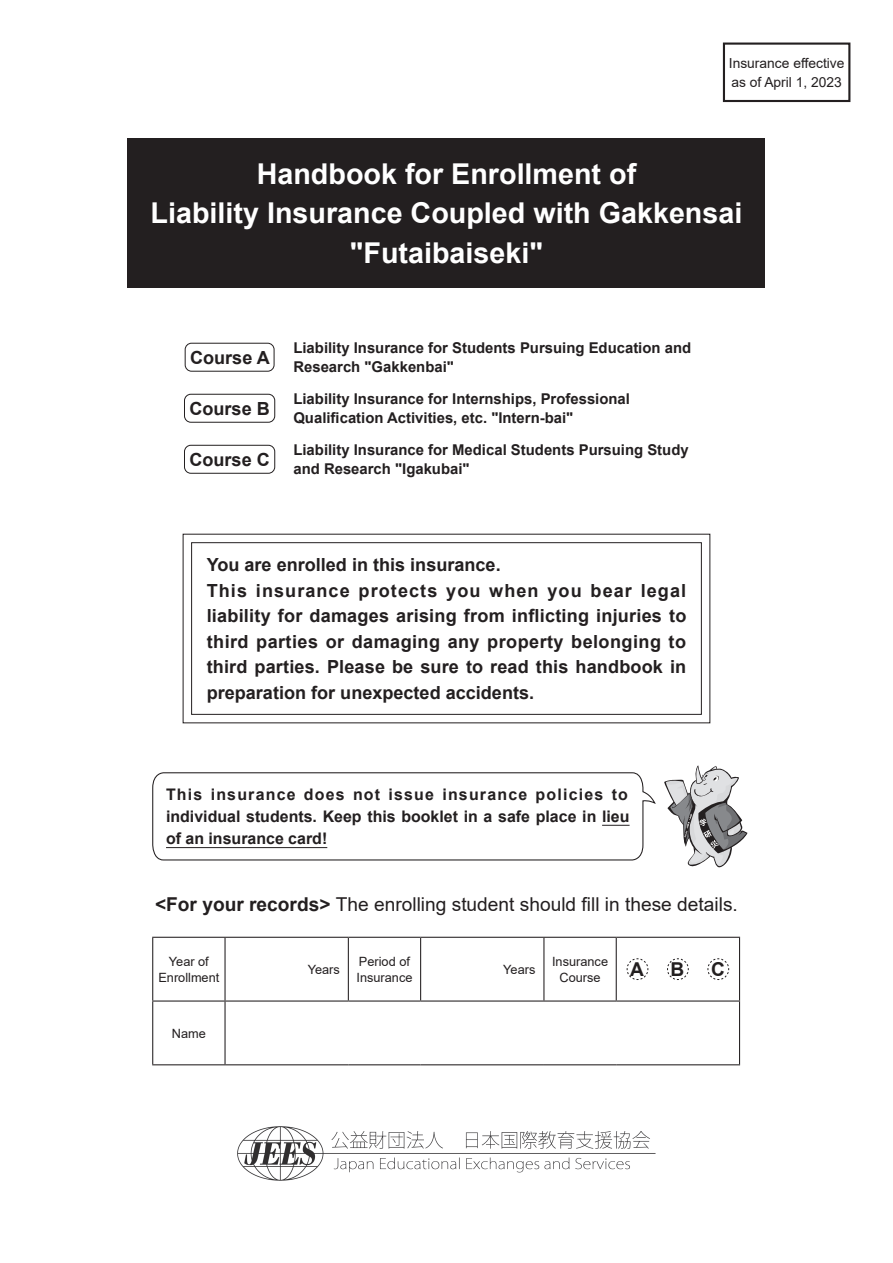
<style>
.page{position:relative;width:893px;height:1263px;background:#fff}
.page>*{position:absolute;margin:0;border:0;box-sizing:border-box;transform-origin:0 0}
.t1{font:700 28.65px/39.3px "Arial";color:#fff;text-align:center}
.t2{font:19.2px "Arial";color:#231f20}
.t3{font:700 19.2px "Arial";color:#231f20}
.t4{font:700 18px/25.5px "Arial";letter-spacing:.01em;color:#231f20}
.t5{font:700 15.9px/22.4px "Arial";color:#231f20;text-align:justify}
.t6{font:700 14.85px/19.2px "Arial";color:#231f20}
.t7{font:13.8px/19.2px "Arial";color:#231f20}
.t8{font:12.75px/15.9px "Arial";color:#231f20;text-align:center}
.s1{font-weight:700}
</style>
<div class="page">
<div style="left:128px;top:138px;width:637px;height:150px;background:#231f20"></div>
<div style="left:191px;top:542px;width:511px;height:173px;border:1px solid #231f20"></div>
<img style="left:237px;top:1126px;width:419px;height:55px">
<hr style="left:152px;top:937px;width:73px;height:1px;background:#231f20">
<hr style="left:152px;top:938px;width:1px;height:62px;background:#231f20">
<hr style="left:225px;top:937px;width:123px;height:1px;background:#231f20">
<hr style="left:224px;top:938px;width:2px;height:62px;background:#231f20">
<hr style="left:348px;top:937px;width:73px;height:1px;background:#231f20">
<hr style="left:348px;top:938px;width:1px;height:62px;background:#231f20">
<hr style="left:421px;top:937px;width:123px;height:1px;background:#231f20">
<hr style="left:420px;top:938px;width:1px;height:62px;background:#231f20">
<hr style="left:544px;top:937px;width:72px;height:1px;background:#231f20">
<hr style="left:543px;top:938px;width:1px;height:62px;background:#231f20">
<hr style="left:616px;top:937px;width:124px;height:1px;background:#231f20">
<hr style="left:616px;top:938px;width:1px;height:62px;background:#231f20">
<hr style="left:739px;top:938px;width:1px;height:62px;background:#231f20">
<hr style="left:152px;top:1000px;width:73px;height:1px;background:#231f20">
<hr style="left:152px;top:1001px;width:1px;height:63px;background:#231f20">
<hr style="left:225px;top:1000px;width:123px;height:1px;background:#231f20">
<hr style="left:224px;top:1001px;width:2px;height:63px;background:#231f20">
<hr style="left:348px;top:1000px;width:73px;height:1px;background:#231f20">
<hr style="left:421px;top:1000px;width:123px;height:1px;background:#231f20">
<hr style="left:544px;top:1000px;width:72px;height:1px;background:#231f20">
<hr style="left:616px;top:1000px;width:124px;height:1px;background:#231f20">
<hr style="left:739px;top:1001px;width:1px;height:63px;background:#231f20">
<hr style="left:152px;top:1064px;width:73px;height:1px;background:#231f20">
<hr style="left:225px;top:1064px;width:123px;height:1px;background:#231f20">
<hr style="left:348px;top:1064px;width:73px;height:1px;background:#231f20">
<hr style="left:421px;top:1064px;width:123px;height:1px;background:#231f20">
<hr style="left:544px;top:1064px;width:72px;height:1px;background:#231f20">
<hr style="left:616px;top:1064px;width:124px;height:1px;background:#231f20">
<svg style="left:627px;top:958px;width:21px;height:22px"></svg>
<svg style="left:667px;top:958px;width:22px;height:22px"></svg>
<svg style="left:707px;top:958px;width:22px;height:22px"></svg>
<div style="left:723px;top:43px;width:127px;height:59px;border:2px solid #231f20"></div>
<svg style="left:664px;top:765px;width:83px;height:102px"></svg>
<svg style="left:152px;top:772px;width:504px;height:89px"></svg>
<div style="left:185px;top:343px;width:89px;height:28px;border:1px solid #231f20;border-radius:6px"></div>
<div style="left:184px;top:394px;width:91px;height:28px;border:1px solid #231f20;border-radius:6px"></div>
<div style="left:184px;top:445px;width:91px;height:28px;border:1px solid #231f20;border-radius:6px"></div>
<p class="t7" style="left:729px;top:53px;width:117px">Insurance effective as of April 1, 2023</p>
<h1 class="t1" style="left:151px;top:155px;width:593px">Handbook for Enrollment of<br>Liability Insurance Coupled with Gakkensai "Futaibaiseki"</h1>
<p class="t4" style="left:190px;top:345px;width:81px">Course A</p>
<p class="t6" style="left:293px;top:338px;width:399px">Liability Insurance for Students Pursuing Education and<br>Research "Gakkenbai"</p>
<p class="t4" style="left:189px;top:396px;width:82px">Course B</p>
<p class="t6" style="left:293px;top:389px;width:338px">Liability Insurance for Internships, Professional<br>Qualification Activities, etc. "Intern-bai"</p>
<p class="t4" style="left:189px;top:447px;width:82px">Course C</p>
<p class="t6" style="left:293px;top:440px;width:397px">Liability Insurance for Medical Students Pursuing Study and Research "Igakubai"</p>
<p class="t4" style="left:207px;top:552px;width:481px">You are enrolled in this insurance.<br>This insurance protects you when you bear legal liability for damages arising from inflicting injuries to third parties or damaging any property belonging to third parties. Please be sure to read this handbook in preparation for unexpected accidents.</p>
<p class="t5" style="left:166px;top:783px;width:465px">This insurance does not issue insurance policies to individual students. Keep this booklet in a safe place in lieu of an insurance card!</p>
<p class="t2" style="left:155px;top:891px;width:584px"><span class="s1">&lt;For your records&gt;</span> The enrolling student should fill in these details.</p>
<p class="t8" style="left:158px;top:953px;width:62px">Year of<br>Enrollment</p>
<p class="t8" style="left:308px;top:961px;width:34px">Years</p>
<p class="t8" style="left:356px;top:953px;width:58px;text-align:left">Period of<br>Insurance</p>
<p class="t8" style="left:503px;top:961px;width:34px">Years</p>
<p class="t8" style="left:552px;top:953px;width:58px">Insurance<br>Course</p>
<p class="t3" style="left:630px;top:956px;width:15px">A</p>
<p class="t3" style="left:671px;top:956px;width:15px">B</p>
<p class="t3" style="left:711px;top:956px;width:15px">C</p>
<p class="t8" style="left:172px;top:1025px;width:36px">Name</p>
</div>
